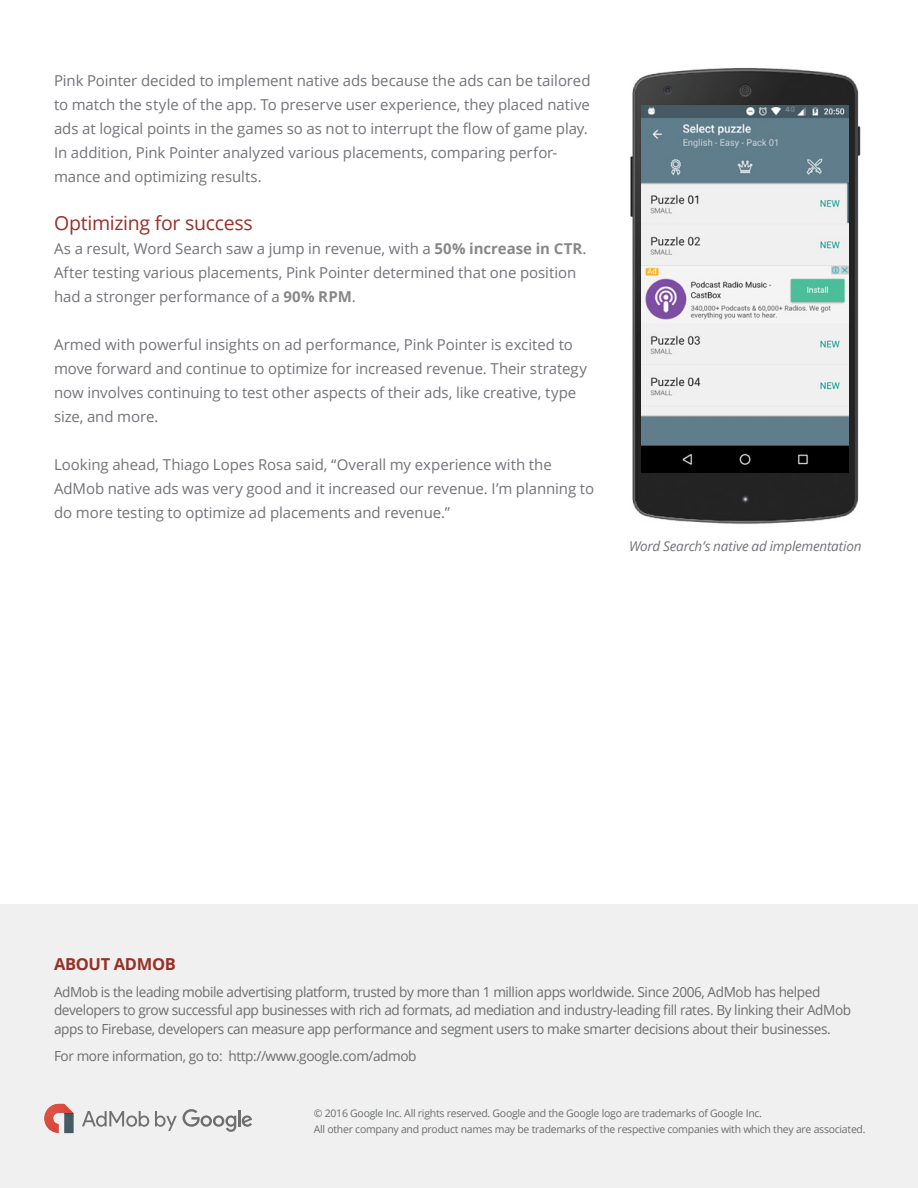
<style>
.page{position:relative;width:918px;height:1188px;background:#fff}
.page>*{position:absolute;margin:0;border:0;box-sizing:border-box;transform-origin:0 0}
.t1{font:19.5px "Open Sans";letter-spacing:-.015em;color:#973127}
.Body_Text{font:700 16.5px "Open Sans";letter-spacing:-.02em;color:#973127}
.t2{font:15px/24px "Open Sans";letter-spacing:-.005em;color:#737279}
.Body_Text-2{font:13.8px/18.3px "Open Sans";letter-spacing:-.03em;color:#6b6d6e}
.t3{font:italic 13.5px "Open Sans";letter-spacing:-.015em;color:#737279}
.Sidebar_Text_Bullet{font:10.5px "Open Sans";letter-spacing:-.025em;color:#6b6d6e}
.s1{font-weight:700;color:#888}
</style>
<div class="page">
<div style="left:0;top:904px;width:918px;height:284px;background:#f0f0f0"></div>
<svg style="left:82px;top:1111px;width:67px;height:16px"></svg>
<svg style="left:155px;top:1109px;width:81px;height:23px"></svg>
<hr style="left:238px;top:1110px;width:3px;height:16px;background:#000">
<svg style="left:242px;top:1115px;width:10px;height:12px"></svg>
<svg style="left:44px;top:1104px;width:30px;height:30px"></svg>
<img style="left:630px;top:67px;width:231px;height:457px">
<img style="left:641px;top:105px;width:208px;height:367px">
<p class="t2" style="left:54px;top:68px;width:538px">Pink Pointer decided to implement native ads because the ads can be tailored to match the style of the app. To preserve user experience, they placed native ads at logical points in the games so as not to interrupt the flow of game play.<br>In addition, Pink Pointer analyzed various placements, comparing perfor&shy;mance and optimizing results.</p>
<h1 class="t1" style="left:54px;top:210px;width:200px">Optimizing for success</h1>
<p class="t2" style="left:54px;top:236px;width:534px">As a result, Word Search saw a jump in revenue, with a <span class="s1">50% increase in CTR</span>.<br>After testing various placements, Pink Pointer determined that one position had a stronger performance of a <span class="s1">90% RPM</span>.</p>
<p class="t2" style="left:54px;top:332px;width:535px">Armed with powerful insights on ad performance, Pink Pointer is excited to move forward and continue to optimize for increased revenue. Their strategy now involves continuing to test other aspects of their ads, like creative, type size, and more.</p>
<p class="t2" style="left:54px;top:452px;width:542px">Looking ahead, Thiago Lopes Rosa said, “Overall my experience with the<br>AdMob native ads was very good and it increased our revenue. I’m planning to do more testing to optimize ad placements and revenue.”</p>
<p class="t3" style="left:629px;top:537px;width:234px">Word Search’s native ad implementation</p>
<p class="Body_Text" style="left:54px;top:952px;width:124px">ABOUT ADMOB</p>
<p class="Body_Text-2" style="left:54px;top:983px;width:799px">AdMob is the leading mobile advertising platform, trusted by more than 1 million apps worldwide. Since 2006, AdMob has helped developers to grow successful app businesses with rich ad formats, ad mediation and industry-leading fill rates. By linking their AdMob apps to Firebase, developers can measure app performance and segment users to make smarter decisions about their businesses.</p>
<p class="Body_Text-2" style="left:54px;top:1047px;width:364px">For more information, go to: http://www.google.com/admob</p>
<p class="Sidebar_Text_Bullet" style="left:314px;top:1106px;width:450px">© 2016 Google Inc. All rights reserved. Google and the Google logo are trademarks of Google Inc.</p>
<p class="Sidebar_Text_Bullet" style="left:314px;top:1122px;width:553px">All other company and product names may be trademarks of the respective companies with which they are associated.</p>
</div>
